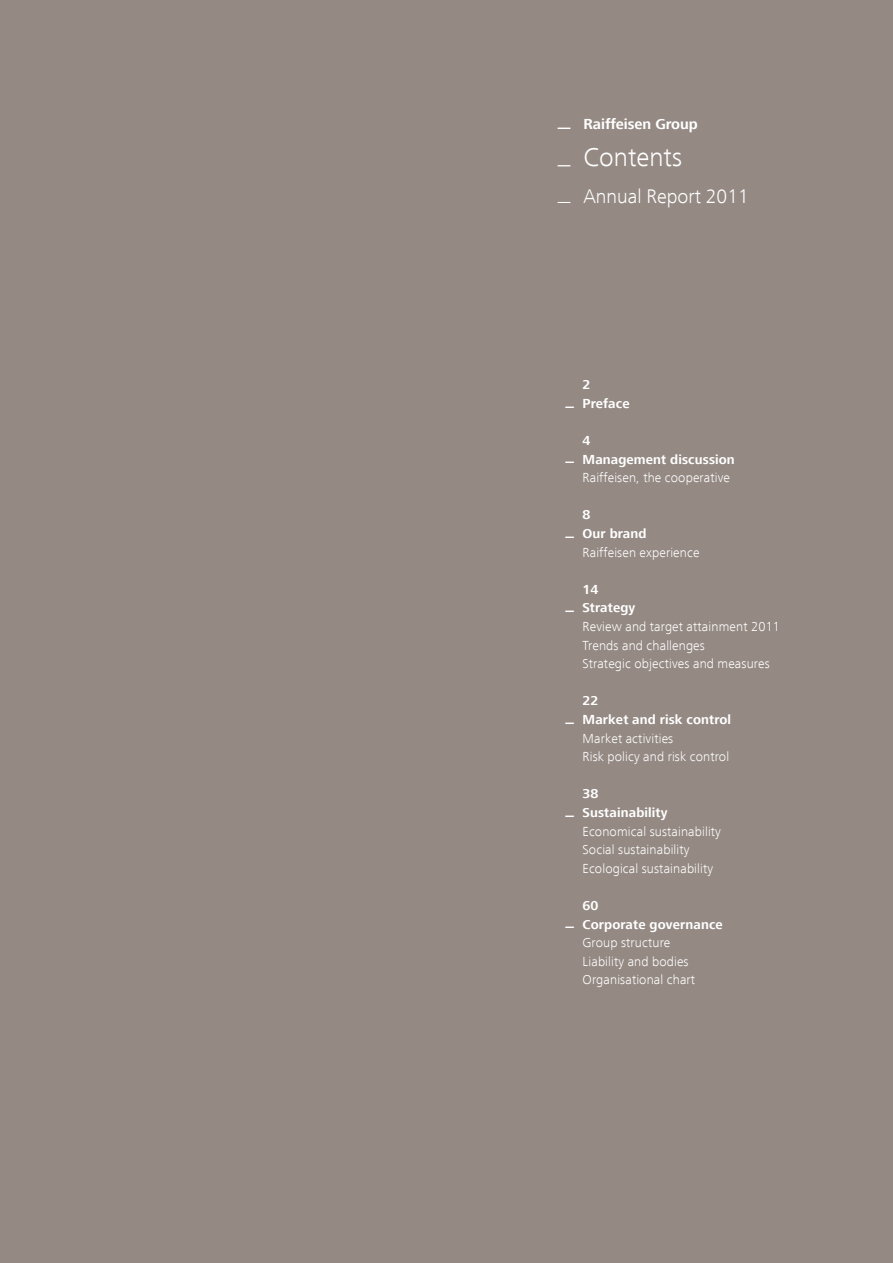
<style>
.page{position:relative;width:893px;height:1263px;background:#948983}
.page>*{position:absolute;margin:0;border:0;box-sizing:border-box;transform-origin:0 0}
.t1{font:300 27px "Frutiger Next LT";color:#fff}
.t2{font:300 20.25px "Frutiger Next LT";color:#fff}
.t3{font:700 15px "Frutiger Next LT";color:#fff;scale:.85 1}
.t4{font:300 13.5px/18.6px "Frutiger Next LT";letter-spacing:.01em;color:#fff}
.t5{font:700 13.5px "Frutiger Next LT";letter-spacing:.01em;color:#fff}
.s1{font-size:15px}
.s2{font-weight:700;font-size:15px}
.s3{font-weight:700}
</style>
<div class="page">
<p class="t3" style="left:558px;top:115px;width:166px">— Raiffeisen Group</p>
<h1 class="t1" style="left:558px;top:142px;width:126px"><sub>—</sub> Contents</h1>
<h2 class="t2" style="left:558px;top:185px;width:192px"><sub>—</sub> Annual Report 2011</h2>
<p class="t5" style="left:583px;top:377px;width:9px">2</p>
<p class="t5" style="left:566px;top:396px;width:66px"><span class="s1">—</span> Preface</p>
<p class="t5" style="left:583px;top:433px;width:9px">4</p>
<p class="t4" style="left:583px;top:450px;width:154px;text-indent:-17px"><span class="s2">—</span> <span class="s3">Management discussion<br></span>Raiffeisen, the cooperative</p>
<p class="t5" style="left:583px;top:507px;width:9px">8</p>
<p class="t4" style="left:583px;top:524px;width:119px;text-indent:-17px"><span class="s2">—</span> <span class="s3">Our brand<br></span>Raiffeisen experience</p>
<p class="t5" style="left:583px;top:582px;width:18px">14</p>
<p class="t4" style="left:583px;top:599px;width:199px;text-indent:-17px"><span class="s2">—</span> <span class="s3">Strategy<br></span>Review and target attainment 2011<br>Trends and challenges<br>Strategic objectives and measures</p>
<p class="t5" style="left:583px;top:693px;width:18px">22</p>
<p class="t4" style="left:583px;top:710px;width:150px;text-indent:-17px"><span class="s2">—</span> <span class="s3">Market and risk control<br></span>Market activities<br>Risk policy and risk control</p>
<p class="t5" style="left:583px;top:786px;width:18px">38</p>
<p class="t4" style="left:583px;top:803px;width:140px;text-indent:-17px"><span class="s2">—</span> <span class="s3">Sustainability<br></span>Economical sustainability<br>Social sustainability<br>Ecological sustainability</p>
<p class="t5" style="left:583px;top:898px;width:18px">60</p>
<p class="t4" style="left:583px;top:915px;width:142px;text-indent:-17px"><span class="s2">—</span> <span class="s3">Corporate governance<br></span>Group structure<br>Liability and bodies<br>Organisational chart</p>
</div>
